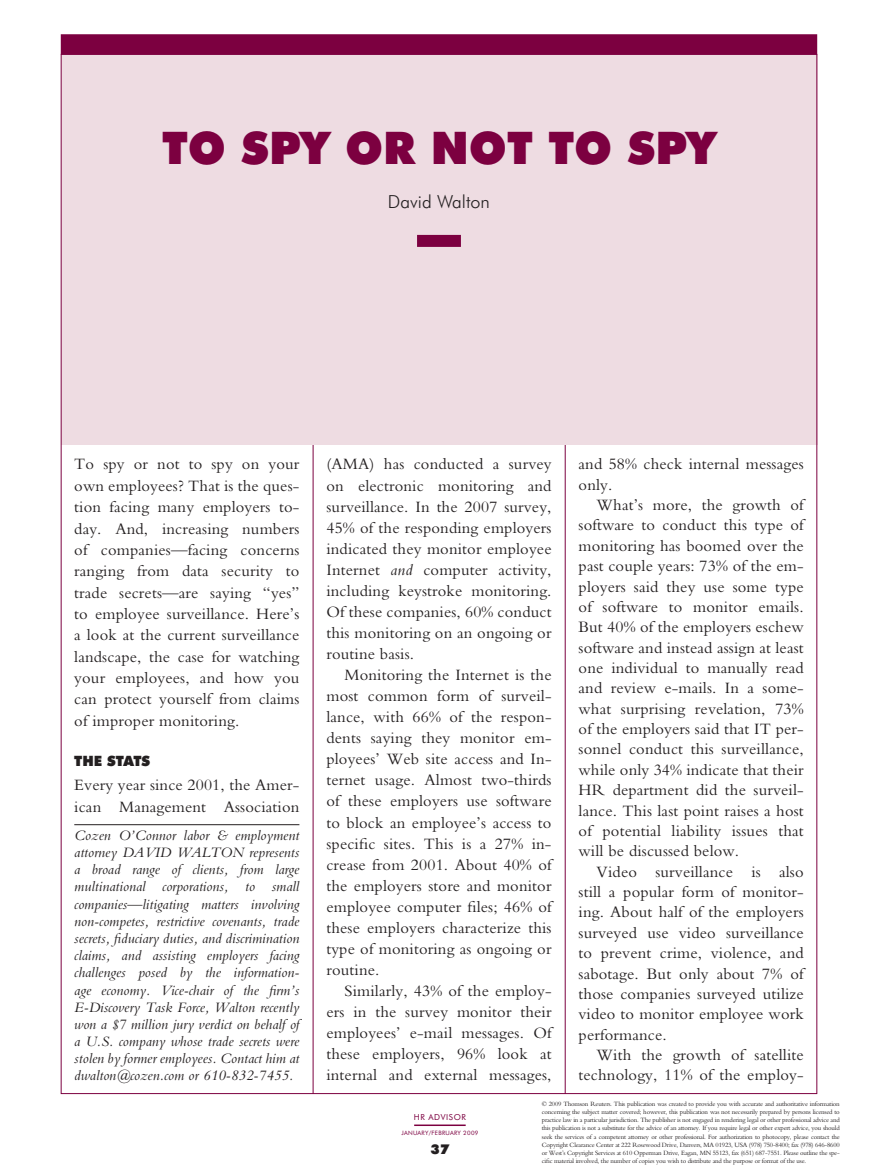
<style>
.page{position:relative;width:878px;height:1175px;background:#fff}
.page>*{position:absolute;margin:0;border:0;box-sizing:border-box;transform-origin:0 0}
.t1{font:900 45px "Futura BT";color:#7c0040}
.t2{font:300 18px "Futura BT";color:#231f20}
.t3{font:16.5px/21px "Bembo";letter-spacing:.01em;color:#231f20;text-align:justify}
.t4{font:italic 15px/17.2px "Bembo";color:#231f20;text-align:justify}
.t5{font:900 14.25px "Futura BT";color:#231f20}
.t6{font:900 13.5px "Futura BT";color:#231f20}
.t7{font:8.25px "Futura BT";letter-spacing:.075em;color:#7c0040}
.t8{font:6.75px/8.1px "Bembo";letter-spacing:-.025em;color:#231f20;text-align:justify}
.t9{font:6px "Futura BT";letter-spacing:.05em;color:#7c0040}
.s1{font-style:italic}
</style>
<div class="page">
<hr style="left:414px;top:1124px;width:51px;height:2px;background:#7c0040">
<hr style="left:313px;top:54px;width:1px;height:1040px;background:#7c0040">
<hr style="left:565px;top:54px;width:1px;height:1040px;background:#7c0040">
<div style="left:61px;top:54px;width:756px;height:390px;background:#eedce2"></div>
<div style="left:61px;top:34px;width:756px;height:20px;background:#7c0040;border:2px solid #7c0040"></div>
<hr style="left:74px;top:824px;width:225px;height:1px;background:#231f20">
<div style="left:417px;top:235px;width:44px;height:12px;background:#7c0040"></div>
<h1 class="t1" style="left:162px;top:121px;width:555px">TO SPY OR NOT TO SPY</h1>
<p class="t2" style="left:388px;top:190px;width:103px">David Walton</p>
<p class="t3" style="left:74px;top:453px;width:227px">To spy or not to spy on your own employees? That is the ques&shy;tion facing many employers to&shy;day. And, increasing numbers of companies—facing concerns ranging from data security to trade secrets—are saying “yes” to employee surveillance. Here’s a look at the current surveillance landscape, the case for watching your employees, and how you can protect yourself from claims of improper monitoring.</p>
<p class="t5" style="left:74px;top:752px;width:11px">THE</p>
<p class="t5" style="left:107px;top:752px;width:10px">STATS</p>
<p class="t3" style="left:74px;top:774px;width:227px">Every year since 2001, the Amer&shy;ican Management Association</p>
<p class="t4" style="left:74px;top:826px;width:227px">Cozen O’Connor labor &amp; employment attorney DAVID WALTON represents a broad range of clients, from large multinational corporations, to small companies—litigating matters involving non-competes, restrictive covenants, trade secrets, fiduciary duties, and discrimination claims, and assisting employers facing challenges posed by the information&shy;age economy. Vice-chair of the firm’s E-Discovery Task Force, Walton recently won a $7 million jury verdict on behalf of a U.S. company whose trade secrets were stolen by former employees. Contact him at dwalton@cozen.com or 610-832-7455.</p>
<p class="t3" style="left:326px;top:453px;width:227px">(AMA) has conducted a survey on electronic monitoring and surveillance. In the 2007 survey, 45% of the responding employers indicated they monitor employee Internet <span class="s1">and</span> computer activity, including keystroke monitoring.<br>Of these companies, 60% conduct this monitoring on an ongoing or routine basis.</p>
<p class="t3" style="left:326px;top:664px;width:227px;text-indent:18px">Monitoring the Internet is the most common form of surveil&shy;lance, with 66% of the respon&shy;dents saying they monitor em&shy;ployees’ Web site access and In&shy;ternet usage. Almost two-thirds of these employers use software to block an employee’s access to specific sites. This is a 27% in&shy;crease from 2001. About 40% of the employers store and monitor employee computer files; 46% of these employers characterize this type of monitoring as ongoing or routine.</p>
<p class="t3" style="left:326px;top:980px;width:227px;text-indent:18px">Similarly, 43% of the employ&shy;ers in the survey monitor their employees’ e-mail messages. Of these employers, 96% look at internal and external messages,</p>
<p class="t3" style="left:578px;top:453px;width:227px;line-height:20.4px">and 58% check internal messages only.</p>
<p class="t3" style="left:578px;top:494px;width:227px;line-height:20.4px;text-indent:18px">What’s more, the growth of software to conduct this type of monitoring has boomed over the past couple years: 73% of the em&shy;ployers said they use some type of software to monitor emails.<br>But 40% of the employers eschew software and instead assign at least one individual to manually read and review e-mails. In a some&shy;what surprising revelation, 73% of the employers said that IT per&shy;sonnel conduct this surveillance, while only 34% indicate that their HR department did the surveil&shy;lance. This last point raises a host of potential liability issues that will be discussed below.</p>
<p class="t3" style="left:578px;top:861px;width:227px;line-height:20.4px;text-indent:18px">Video surveillance is also still a popular form of monitor&shy;ing. About half of the employers surveyed use video surveillance to prevent crime, violence, and sabotage. But only about 7% of those companies surveyed utilize video to monitor employee work performance.</p>
<p class="t3" style="left:578px;top:1044px;width:227px;line-height:20.4px;text-align:right">With the growth of satellite technology, 11% of the employ-</p>
<p class="t7" style="left:414px;top:1112px;width:54px">HR ADVISOR</p>
<p class="t9" style="left:401px;top:1128px;width:78px">JAN UARY/FEBRUARY 2009</p>
<p class="t6" style="left:430px;top:1141px;width:21px">37</p>
<p class="t8" style="left:542px;top:1099px;width:299px">© 2009 Thomson Reuters. This publication was created to provide you with accurate and authoritative information concerning the subject matter covered; however, this publication was not necessarily prepared by persons licensed to practice law in a particular jurisdiction. The publisher is not engaged in rendering legal or other professional advice and this publication is not a substitute for the advice of an attorney. If you require legal or other expert advice, you should seek the services of a competent attorney or other professional. For authorization to photocopy, please contact the Copyright Clearance Center at 222 Rosewood Drive, Danvers, MA 01923, USA (978) 750-8400; fax (978) 646-8600 or West’s Copyright Services at 610 Opperman Drive, Eagan, MN 55123, fax (651) 687-7551. Please outline the spe&shy;cific material involved, the number of copies you wish to distribute and the purpose or format of the use.</p>
</div>
